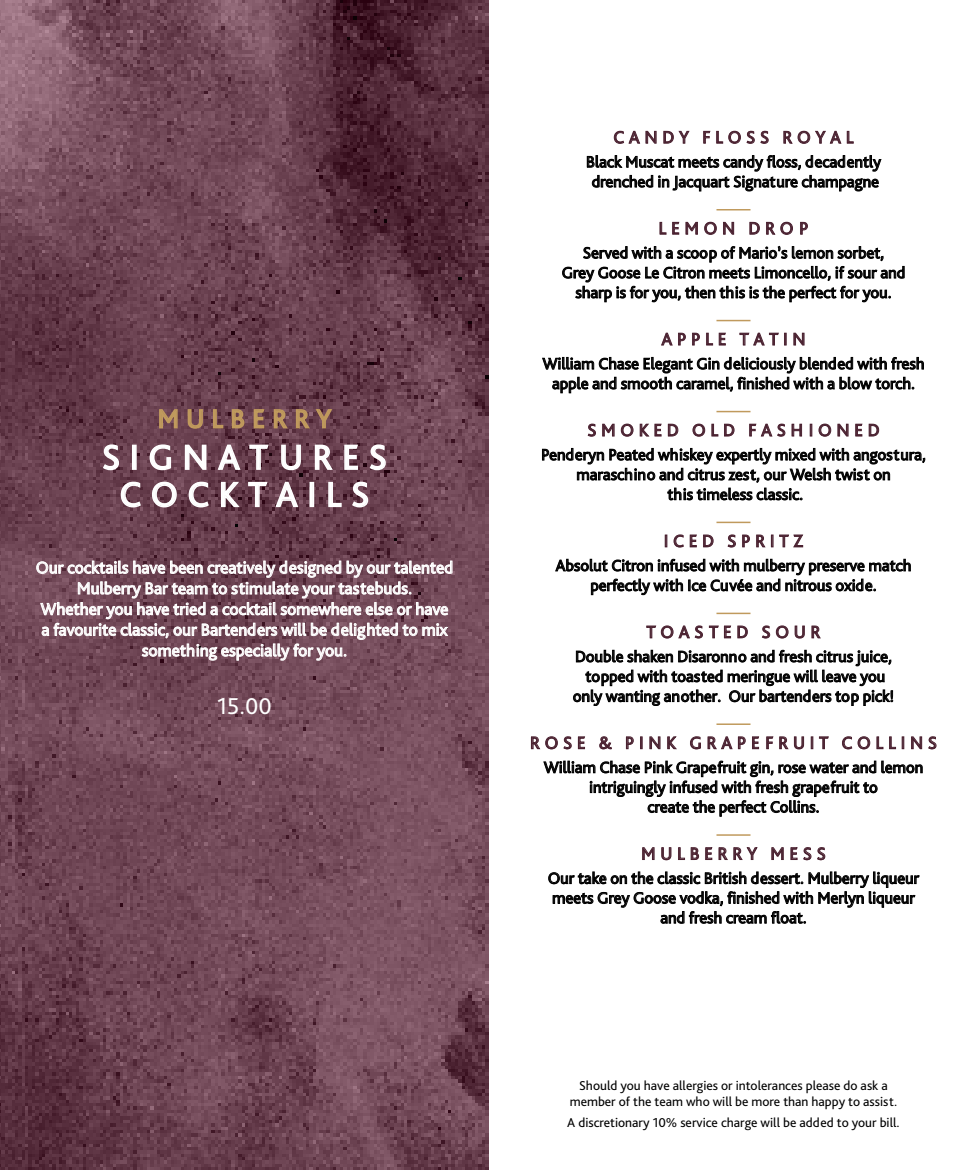
<style>
.page{position:relative;width:978px;height:1170px;background:#fff}
.page>*{position:absolute;margin:0;border:0;box-sizing:border-box;transform-origin:0 0}
.t1{font:36px/37.2px "Bliss Pro";letter-spacing:.265em;color:#fff;text-align:center}
.t2{font:27px "Bliss Pro";letter-spacing:.265em;color:#c09a5d}
.t3{font:24px "Bliss Pro";color:#fff}
.t4{font:18px "Bliss Pro";letter-spacing:.265em;color:#4a2130}
.t5{font:17.25px/20.7px "Bliss Pro";color:#fff;text-align:center}
.t6{font:16.5px/19.8px "Bliss Pro";color:#000;text-align:center}
.t7{font:13.5px/16.2px "Bliss Pro";color:#000;text-align:center}
</style>
<div class="page">
<img style="left:0;top:0;width:489px;height:1169px">
<svg style="left:158px;top:407px;width:20px;height:22px"></svg>
<svg style="left:187px;top:408px;width:17px;height:21px"></svg>
<svg style="left:212px;top:408px;width:12px;height:21px"></svg>
<svg style="left:231px;top:408px;width:14px;height:21px"></svg>
<svg style="left:253px;top:408px;width:13px;height:21px"></svg>
<svg style="left:273px;top:408px;width:16px;height:21px"></svg>
<svg style="left:295px;top:408px;width:39px;height:21px"></svg>
<svg style="left:102px;top:443px;width:18px;height:28px"></svg>
<div style="left:132px;top:444px;width:5px;height:26px;border:2px solid #fff"></div>
<svg style="left:149px;top:443px;width:23px;height:28px"></svg>
<svg style="left:184px;top:443px;width:23px;height:28px"></svg>
<svg style="left:314px;top:444px;width:20px;height:26px"></svg>
<svg style="left:344px;top:444px;width:15px;height:26px"></svg>
<svg style="left:369px;top:443px;width:18px;height:28px"></svg>
<svg style="left:120px;top:481px;width:22px;height:27px"></svg>
<svg style="left:151px;top:481px;width:27px;height:27px"></svg>
<svg style="left:188px;top:481px;width:22px;height:27px"></svg>
<svg style="left:217px;top:439px;width:85px;height:69px;background:#7a5764"></svg>
<div style="left:310px;top:482px;width:4px;height:25px;border:2px solid #fff"></div>
<svg style="left:328px;top:481px;width:14px;height:27px"></svg>
<svg style="left:351px;top:481px;width:18px;height:27px"></svg>
<svg style="left:36px;top:561px;width:416px;height:99px;background:#8d6c78"></svg>
<svg style="left:614px;top:130px;width:43px;height:14px"></svg>
<svg style="left:663px;top:131px;width:27px;height:13px"></svg>
<svg style="left:703px;top:130px;width:66px;height:14px"></svg>
<svg style="left:783px;top:130px;width:71px;height:14px"></svg>
<svg style="left:587px;top:155px;width:294px;height:36px"></svg>
<hr style="left:716px;top:209px;width:34px;height:1px;background:#c09a5d">
<svg style="left:659px;top:221px;width:39px;height:14px"></svg>
<svg style="left:704px;top:221px;width:13px;height:14px"></svg>
<svg style="left:723px;top:221px;width:11px;height:14px"></svg>
<svg style="left:749px;top:221px;width:11px;height:14px"></svg>
<svg style="left:766px;top:221px;width:27px;height:14px"></svg>
<svg style="left:800px;top:221px;width:8px;height:14px"></svg>
<svg style="left:562px;top:246px;width:342px;height:56px"></svg>
<hr style="left:716px;top:320px;width:34px;height:1px;background:#c09a5d">
<svg style="left:661px;top:332px;width:25px;height:14px"></svg>
<svg style="left:692px;top:332px;width:8px;height:14px"></svg>
<svg style="left:706px;top:332px;width:20px;height:14px"></svg>
<svg style="left:739px;top:332px;width:48px;height:14px"></svg>
<svg style="left:793px;top:332px;width:12px;height:14px"></svg>
<svg style="left:542px;top:357px;width:382px;height:36px"></svg>
<hr style="left:716px;top:411px;width:34px;height:1px;background:#c09a5d">
<svg style="left:587px;top:423px;width:9px;height:14px"></svg>
<svg style="left:602px;top:423px;width:13px;height:14px"></svg>
<svg style="left:621px;top:423px;width:41px;height:14px"></svg>
<svg style="left:668px;top:423px;width:11px;height:14px"></svg>
<svg style="left:692px;top:423px;width:13px;height:14px"></svg>
<svg style="left:711px;top:423px;width:24px;height:14px"></svg>
<svg style="left:749px;top:423px;width:53px;height:14px"></svg>
<svg style="left:810px;top:424px;width:2px;height:12px"></svg>
<svg style="left:818px;top:423px;width:13px;height:14px"></svg>
<svg style="left:837px;top:423px;width:12px;height:14px"></svg>
<svg style="left:855px;top:423px;width:24px;height:14px"></svg>
<svg style="left:542px;top:448px;width:383px;height:34px"></svg>
<svg style="left:668px;top:488px;width:134px;height:12px"></svg>
<hr style="left:716px;top:521px;width:34px;height:2px;background:#c09a5d">
<svg style="left:665px;top:534px;width:2px;height:13px"></svg>
<svg style="left:673px;top:534px;width:24px;height:13px"></svg>
<svg style="left:703px;top:534px;width:11px;height:13px"></svg>
<svg style="left:727px;top:534px;width:9px;height:13px"></svg>
<svg style="left:742px;top:534px;width:8px;height:13px"></svg>
<svg style="left:756px;top:534px;width:17px;height:13px"></svg>
<svg style="left:779px;top:534px;width:25px;height:14px"></svg>
<svg style="left:556px;top:559px;width:355px;height:36px"></svg>
<hr style="left:716px;top:612px;width:34px;height:2px;background:#c09a5d">
<svg style="left:646px;top:625px;width:57px;height:13px"></svg>
<svg style="left:709px;top:625px;width:39px;height:13px"></svg>
<svg style="left:762px;top:625px;width:8px;height:13px"></svg>
<svg style="left:776px;top:625px;width:29px;height:13px"></svg>
<svg style="left:811px;top:625px;width:10px;height:13px"></svg>
<svg style="left:573px;top:650px;width:320px;height:55px"></svg>
<hr style="left:716px;top:723px;width:34px;height:2px;background:#c09a5d">
<svg style="left:531px;top:736px;width:41px;height:13px"></svg>
<svg style="left:578px;top:736px;width:7px;height:13px"></svg>
<svg style="left:599px;top:736px;width:13px;height:13px"></svg>
<svg style="left:626px;top:736px;width:8px;height:13px"></svg>
<svg style="left:640px;top:736px;width:2px;height:13px"></svg>
<svg style="left:649px;top:736px;width:12px;height:13px"></svg>
<svg style="left:667px;top:736px;width:10px;height:13px"></svg>
<svg style="left:690px;top:736px;width:11px;height:13px"></svg>
<svg style="left:707px;top:736px;width:39px;height:13px"></svg>
<svg style="left:752px;top:736px;width:8px;height:13px"></svg>
<svg style="left:766px;top:736px;width:38px;height:13px"></svg>
<svg style="left:811px;top:736px;width:2px;height:13px"></svg>
<svg style="left:819px;top:736px;width:10px;height:13px"></svg>
<svg style="left:842px;top:736px;width:28px;height:13px"></svg>
<svg style="left:876px;top:736px;width:20px;height:13px"></svg>
<svg style="left:902px;top:736px;width:2px;height:13px"></svg>
<svg style="left:911px;top:736px;width:11px;height:13px"></svg>
<svg style="left:928px;top:736px;width:9px;height:13px"></svg>
<svg style="left:882px;top:760px;width:40px;height:13px"></svg>
<svg style="left:544px;top:760px;width:333px;height:56px"></svg>
<hr style="left:716px;top:834px;width:34px;height:1px;background:#c09a5d">
<svg style="left:642px;top:847px;width:13px;height:13px"></svg>
<svg style="left:661px;top:847px;width:11px;height:13px"></svg>
<svg style="left:678px;top:847px;width:21px;height:13px"></svg>
<svg style="left:705px;top:847px;width:53px;height:13px"></svg>
<svg style="left:771px;top:847px;width:13px;height:13px"></svg>
<svg style="left:790px;top:847px;width:36px;height:13px"></svg>
<svg style="left:548px;top:871px;width:371px;height:52px"></svg>
<h2 class="t2" style="left:158px;top:402px;width:175px">MULBERRY</h2>
<h1 class="t1" style="left:102px;top:437px;width:286px">SIGNATURES<br>COCKTAILS</h1>
<p class="t5" style="left:36px;top:556px;width:419px">Our cocktails have been creatively designed by our talented Mulberry Bar team to stimulate your tastebuds.<br>Whether you have tried a cocktail somewhere else or have a favourite classic, our Bartenders will be delighted to mix something especially for you.</p>
<h3 class="t3" style="left:217px;top:691px;width:56px">15.00</h3>
<p class="t4" style="left:613px;top:126px;width:242px">CANDY FLOSS ROYAL</p>
<p class="t6" style="left:586px;top:151px;width:296px">Black Muscat meets candy floss, decadently drenched in Jacquart Signature champagne</p>
<p class="t4" style="left:659px;top:217px;width:151px">LEMON DROP</p>
<p class="t6" style="left:562px;top:242px;width:345px">Served with a scoop of Mario’s lemon sorbet,<br>Grey Goose Le Citron meets Limoncello, if sour and sharp is for you, then this is the perfect for you.</p>
<p class="t4" style="left:661px;top:328px;width:146px">APPLE TATIN</p>
<p class="t6" style="left:542px;top:353px;width:383px">William Chase Elegant Gin deliciously blended with fresh apple and smooth caramel, finished with a blow torch.</p>
<p class="t4" style="left:587px;top:419px;width:294px">SMOKED OLD FASHIONED</p>
<p class="t6" style="left:541px;top:444px;width:386px">Penderyn Peated whiskey expertly mixed with angostura, maraschino and citrus zest, our Welsh twist on<br>this timeless classic.</p>
<p class="t4" style="left:664px;top:529px;width:141px">ICED SPRITZ</p>
<p class="t6" style="left:556px;top:555px;width:357px">Absolut Citron infused with mulberry preserve match perfectly with Ice Cuvée and nitrous oxide.</p>
<p class="t4" style="left:646px;top:620px;width:176px">TOASTED SOUR</p>
<p class="t6" style="left:573px;top:646px;width:323px">Double shaken Disaronno and fresh citrus juice, topped with toasted meringue will leave you only wanting another. Our bartenders top pick!</p>
<p class="t4" style="left:530px;top:731px;width:409px">ROSE &amp; PINK GRAPEFRUIT COLLINS</p>
<p class="t6" style="left:544px;top:757px;width:381px">William Chase Pink Grapefruit gin, rose water and lemon intriguingly infused with fresh grapefruit to<br>create the perfect Collins.</p>
<p class="t4" style="left:641px;top:842px;width:186px">MULBERRY MESS</p>
<p class="t6" style="left:548px;top:867px;width:373px">Our take on the classic British dessert. Mulberry liqueur meets Grey Goose vodka, finished with Merlyn liqueur and fresh cream float.</p>
<p class="t7" style="left:570px;top:1076px;width:329px">Should you have allergies or intolerances please do ask a member of the team who will be more than happy to assist.</p>
<p class="t7" style="left:567px;top:1113px;width:334px">A discretionary 10% service charge will be added to your bill.</p>
</div>
